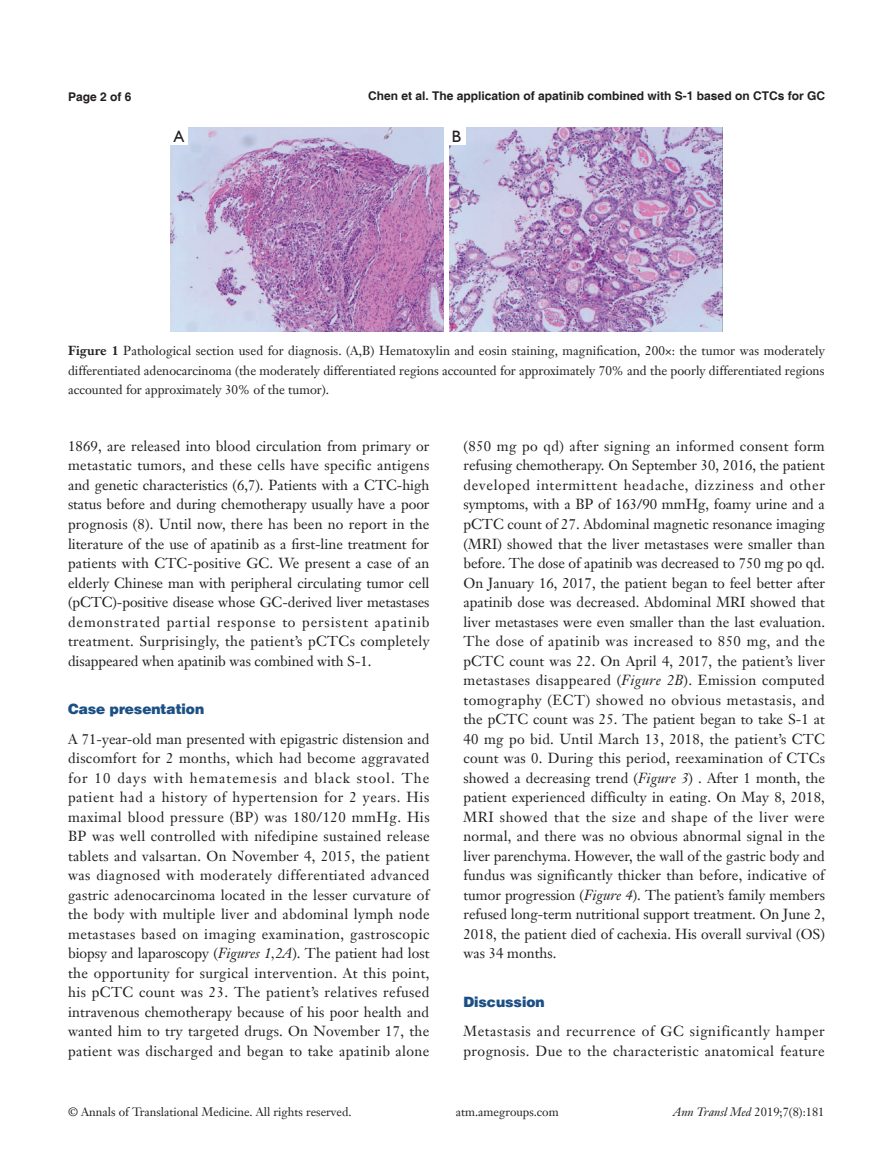
<style>
.page{position:relative;width:893px;height:1170px;background:#fff}
.page>*{position:absolute;margin:0;border:0;box-sizing:border-box;transform-origin:0 0}
.t1{font:16.5px "Humanist 521 BT";color:#231f20}
.t2{font:14.25px/19.5px "Janson Text LT";letter-spacing:.025em;color:#231f20;text-align:justify}
.t3{font:900 14.25px "Helvetica";color:#1c5085}
.t4{font:12.75px/19.5px "Janson Text LT";color:#231f20;text-align:justify}
.t5{font:12px "Janson Text LT";color:#231f20}
.t6{font:700 12px "Helvetica";color:#231f20}
.s1{font-weight:700}
.s2{font-style:italic}
</style>
<div class="page">
<img style="left:171px;top:128px;width:551px;height:203px">
<hr style="left:444px;top:128px;width:4px;height:203px;background:#fff">
<div style="left:171px;top:128px;width:17px;height:17px;background:#fff"></div>
<div style="left:448px;top:128px;width:17px;height:17px;background:#fff"></div>
<p class="t6" style="left:68px;top:89px;width:65px">Page 2 of 6</p>
<p class="t6" style="left:368px;top:88px;width:458px">Chen et al. The application of apatinib combined with S-1 based on CTCs for GC</p>
<p class="t1" style="left:174px;top:126px;width:12px">A</p>
<p class="t1" style="left:452px;top:126px;width:11px">B</p>
<p class="t4" style="left:68px;top:341px;width:758px"><span class="s1">Figure 1</span> Pathological section used for diagnosis. (A,B) Hematoxylin and eosin staining, magnification, 200×: the tumor was moderately differentiated adenocarcinoma (the moderately differentiated regions accounted for approximately 70% and the poorly differentiated regions accounted for approximately 30% of the tumor).</p>
<p class="t2" style="left:68px;top:436px;width:363px">1869, are released into blood circulation from primary or metastatic tumors, and these cells have specific antigens and genetic characteristics (6,7). Patients with a CTC-high status before and during chemotherapy usually have a poor prognosis (8). Until now, there has been no report in the literature of the use of apatinib as a first-line treatment for patients with CTC-positive GC. We present a case of an elderly Chinese man with peripheral circulating tumor cell (pCTC)-positive disease whose GC-derived liver metastases demonstrated partial response to persistent apatinib treatment. Surprisingly, the patient’s pCTCs completely disappeared when apatinib was combined with S-1.</p>
<p class="t3" style="left:68px;top:700px;width:138px">Case presentation</p>
<p class="t2" style="left:68px;top:728px;width:363px">A 71-year-old man presented with epigastric distension and discomfort for 2 months, which had become aggravated for 10 days with hematemesis and black stool. The patient had a history of hypertension for 2 years. His maximal blood pressure (BP) was 180/120 mmHg. His BP was well controlled with nifedipine sustained release tablets and valsartan. On November 4, 2015, the patient was diagnosed with moderately differentiated advanced gastric adenocarcinoma located in the lesser curvature of the body with multiple liver and abdominal lymph node metastases based on imaging examination, gastroscopic biopsy and laparoscopy (<span class="s2">Figures 1,2A</span>). The patient had lost the opportunity for surgical intervention. At this point, his pCTC count was 23. The patient’s relatives refused intravenous chemotherapy because of his poor health and wanted him to try targeted drugs. On November 17, the patient was discharged and began to take apatinib alone</p>
<p class="t2" style="left:463px;top:436px;width:363px">(850 mg po qd) after signing an informed consent form refusing chemotherapy. On September 30, 2016, the patient developed intermittent headache, dizziness and other symptoms, with a BP of 163/90 mmHg, foamy urine and a pCTC count of 27. Abdominal magnetic resonance imaging (MRI) showed that the liver metastases were smaller than before. The dose of apatinib was decreased to 750 mg po qd.<br>On January 16, 2017, the patient began to feel better after apatinib dose was decreased. Abdominal MRI showed that liver metastases were even smaller than the last evaluation.<br>The dose of apatinib was increased to 850 mg, and the pCTC count was 22. On April 4, 2017, the patient’s liver metastases disappeared (<span class="s2">Figure 2B</span>). Emission computed tomography (ECT) showed no obvious metastasis, and the pCTC count was 25. The patient began to take S-1 at 40 mg po bid. Until March 13, 2018, the patient’s CTC count was 0. During this period, reexamination of CTCs showed a decreasing trend (<span class="s2">Figure 3</span>) . After 1 month, the patient experienced difficulty in eating. On May 8, 2018, MRI showed that the size and shape of the liver were normal, and there was no obvious abnormal signal in the liver parenchyma. However, the wall of the gastric body and fundus was significantly thicker than before, indicative of tumor progression (<span class="s2">Figure 4</span>). The patient’s family members refused long-term nutritional support treatment. On June 2, 2018, the patient died of cachexia. His overall survival (OS) was 34 months.</p>
<p class="t3" style="left:463px;top:992px;width:83px">Discussion</p>
<p class="t2" style="left:463px;top:1021px;width:363px">Metastasis and recurrence of GC significantly hamper prognosis. Due to the characteristic anatomical feature</p>
<p class="t5" style="left:68px;top:1104px;width:285px">© Annals of Translational Medicine. All rights reserved.</p>
<p class="t5" style="left:456px;top:1104px;width:104px">atm.amegroups.com</p>
<p class="t5" style="left:673px;top:1104px;width:153px"><span class="s2">Ann Transl Med</span> 2019;7(8):181</p>
</div>
